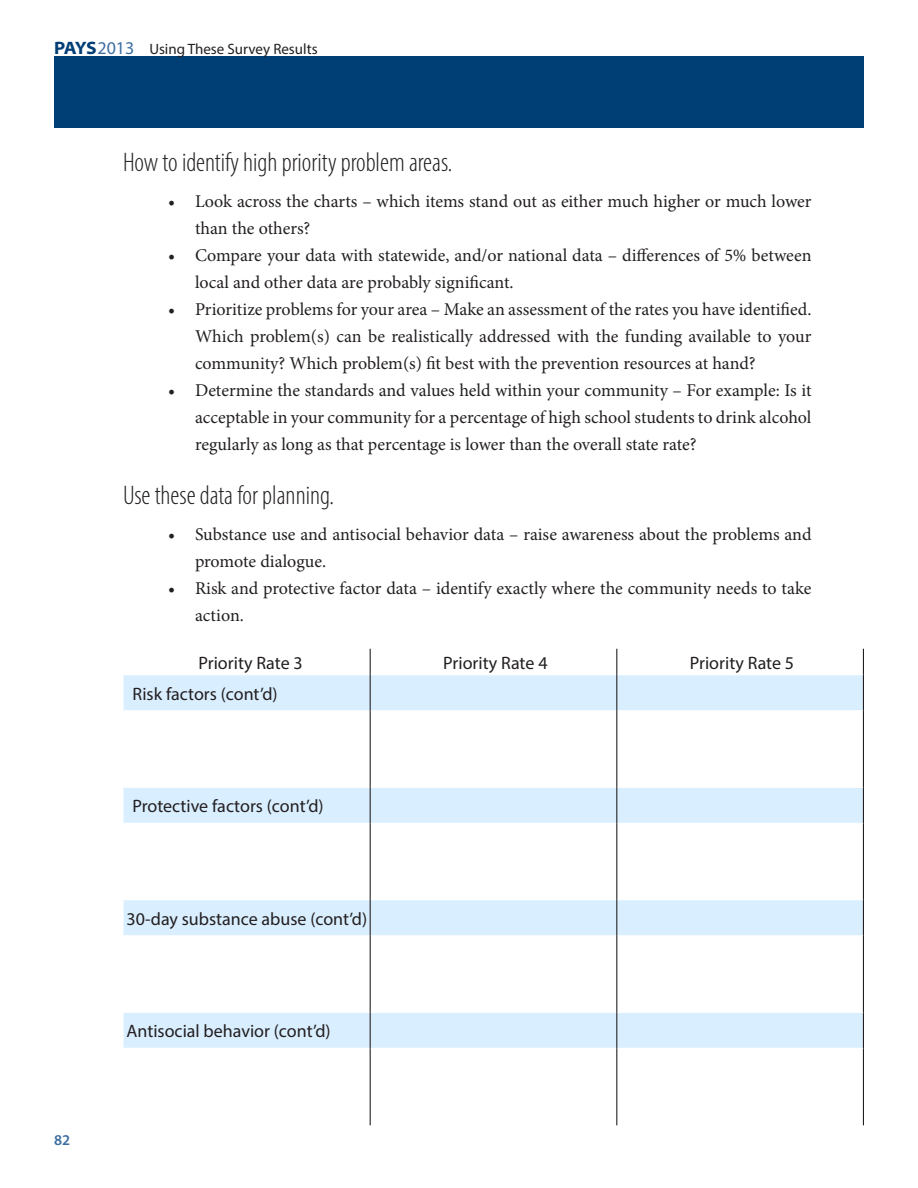
<style>
.page{position:relative;width:918px;height:1188px;background:#fff}
.page>*{position:absolute;margin:0;border:0;box-sizing:border-box;transform-origin:0 0}
.t1{font:300 condensed 27px "Myriad Pro";color:#231f20}
.t2{font:18px/27px "Minion Pro";letter-spacing:-.005em;color:#231f20}
.t3{font:18px "Myriad Pro";color:#231f20}
.t4{font:15px "Myriad Pro";color:#231f20}
.t5{font:600 15px "Myriad Pro";color:#3d6ea2}
.s1{font-weight:700;font-stretch:semi-expanded;font-size:18px;color:#003e76}
.s2{font-size:18px;color:#3d6ea2}
</style>
<div class="page">
<div style="left:54px;top:56px;width:810px;height:72px;background:#003e76"></div>
<svg style="left:124px;top:675px;width:739px;height:373px"></svg>
<hr style="left:124px;top:710px;width:246px;height:1px;background:#fff">
<hr style="left:371px;top:710px;width:245px;height:1px;background:#fff">
<hr style="left:617px;top:710px;width:246px;height:1px;background:#fff">
<hr style="left:124px;top:787px;width:246px;height:1px;background:#fff">
<hr style="left:371px;top:787px;width:245px;height:1px;background:#fff">
<hr style="left:617px;top:787px;width:246px;height:1px;background:#fff">
<hr style="left:124px;top:823px;width:246px;height:1px;background:#fff">
<hr style="left:371px;top:823px;width:245px;height:1px;background:#fff">
<hr style="left:617px;top:823px;width:246px;height:1px;background:#fff">
<hr style="left:124px;top:899px;width:246px;height:1px;background:#fff">
<hr style="left:371px;top:899px;width:245px;height:1px;background:#fff">
<hr style="left:617px;top:899px;width:246px;height:1px;background:#fff">
<hr style="left:124px;top:935px;width:246px;height:1px;background:#fff">
<hr style="left:371px;top:935px;width:245px;height:1px;background:#fff">
<hr style="left:617px;top:935px;width:246px;height:1px;background:#fff">
<hr style="left:124px;top:1012px;width:246px;height:1px;background:#fff">
<hr style="left:371px;top:1012px;width:245px;height:1px;background:#fff">
<hr style="left:617px;top:1012px;width:246px;height:1px;background:#fff">
<svg style="left:370px;top:649px;width:1px;height:26px"></svg>
<svg style="left:616px;top:649px;width:1px;height:26px"></svg>
<svg style="left:863px;top:649px;width:1px;height:26px"></svg>
<hr style="left:370px;top:675px;width:1px;height:36px;background:#231f20">
<hr style="left:616px;top:675px;width:1px;height:36px;background:#231f20">
<hr style="left:863px;top:675px;width:1px;height:36px;background:#231f20">
<hr style="left:370px;top:711px;width:1px;height:76px;background:#231f20">
<hr style="left:616px;top:711px;width:1px;height:76px;background:#231f20">
<hr style="left:863px;top:711px;width:1px;height:76px;background:#231f20">
<hr style="left:370px;top:787px;width:1px;height:36px;background:#231f20">
<hr style="left:616px;top:787px;width:1px;height:36px;background:#231f20">
<hr style="left:863px;top:787px;width:1px;height:36px;background:#231f20">
<hr style="left:370px;top:823px;width:1px;height:77px;background:#231f20">
<hr style="left:616px;top:823px;width:1px;height:77px;background:#231f20">
<hr style="left:863px;top:823px;width:1px;height:77px;background:#231f20">
<hr style="left:370px;top:900px;width:1px;height:36px;background:#231f20">
<hr style="left:616px;top:900px;width:1px;height:36px;background:#231f20">
<hr style="left:863px;top:900px;width:1px;height:36px;background:#231f20">
<hr style="left:370px;top:936px;width:1px;height:76px;background:#231f20">
<hr style="left:616px;top:936px;width:1px;height:76px;background:#231f20">
<hr style="left:863px;top:936px;width:1px;height:76px;background:#231f20">
<hr style="left:370px;top:1012px;width:1px;height:36px;background:#231f20">
<hr style="left:616px;top:1012px;width:1px;height:36px;background:#231f20">
<hr style="left:863px;top:1012px;width:1px;height:36px;background:#231f20">
<hr style="left:370px;top:1048px;width:1px;height:77px;background:#231f20">
<hr style="left:616px;top:1048px;width:1px;height:77px;background:#231f20">
<hr style="left:863px;top:1048px;width:1px;height:77px;background:#231f20">
<p class="t4" style="left:54px;top:40px;width:265px"><span class="s1">PAYS</span><span class="s2">2013</span> Using These Survey Results</p>
<h1 class="t1" style="left:123px;top:146px;width:331px">How to identify high priority problem areas.</h1>
<p class="t2" style="left:195px;top:188px;width:618px;text-indent:-27px">• Look across the charts – which items stand out as either much higher or much lower than the others?</p>
<p class="t2" style="left:195px;top:242px;width:618px;text-indent:-27px">• Compare your data with statewide, and/or national data – differences of 5% between local and other data are probably significant.</p>
<p class="t2" style="left:195px;top:296px;width:618px;text-align:justify;text-indent:-27px">• Prioritize problems for your area – Make an assessment of the rates you have identified.<br>Which problem(s) can be realistically addressed with the funding available to your community? Which problem(s) fit best with the prevention resources at hand?</p>
<p class="t2" style="left:195px;top:377px;width:618px;text-align:justify;text-indent:-27px">• Determine the standards and values held within your community – For example: Is it acceptable in your community for a percentage of high school students to drink alcohol regularly as long as that percentage is lower than the overall state rate?</p>
<h1 class="t1" style="left:123px;top:479px;width:212px">Use these data for planning.</h1>
<p class="t2" style="left:195px;top:521px;width:618px;text-indent:-27px">• Substance use and antisocial behavior data – raise awareness about the problems and promote dialogue.</p>
<p class="t2" style="left:195px;top:575px;width:618px;text-indent:-27px">• Risk and protective factor data – identify exactly where the community needs to take action.</p>
<p class="t3" style="left:199px;top:652px;width:106px">Priority Rate 3</p>
<p class="t3" style="left:443px;top:652px;width:106px">Priority Rate 4</p>
<p class="t3" style="left:690px;top:652px;width:106px">Priority Rate 5</p>
<p class="t3" style="left:133px;top:682px;width:147px">Risk factors (cont’d)</p>
<p class="t3" style="left:133px;top:795px;width:193px">Protective factors (cont’d)</p>
<p class="t3" style="left:127px;top:907px;width:242px">30-day substance abuse (cont’d)</p>
<p class="t5" style="left:54px;top:1131px;width:18px">82</p>
<p class="t3" style="left:127px;top:1020px;width:206px">Antisocial behavior (cont’d)</p>
</div>
